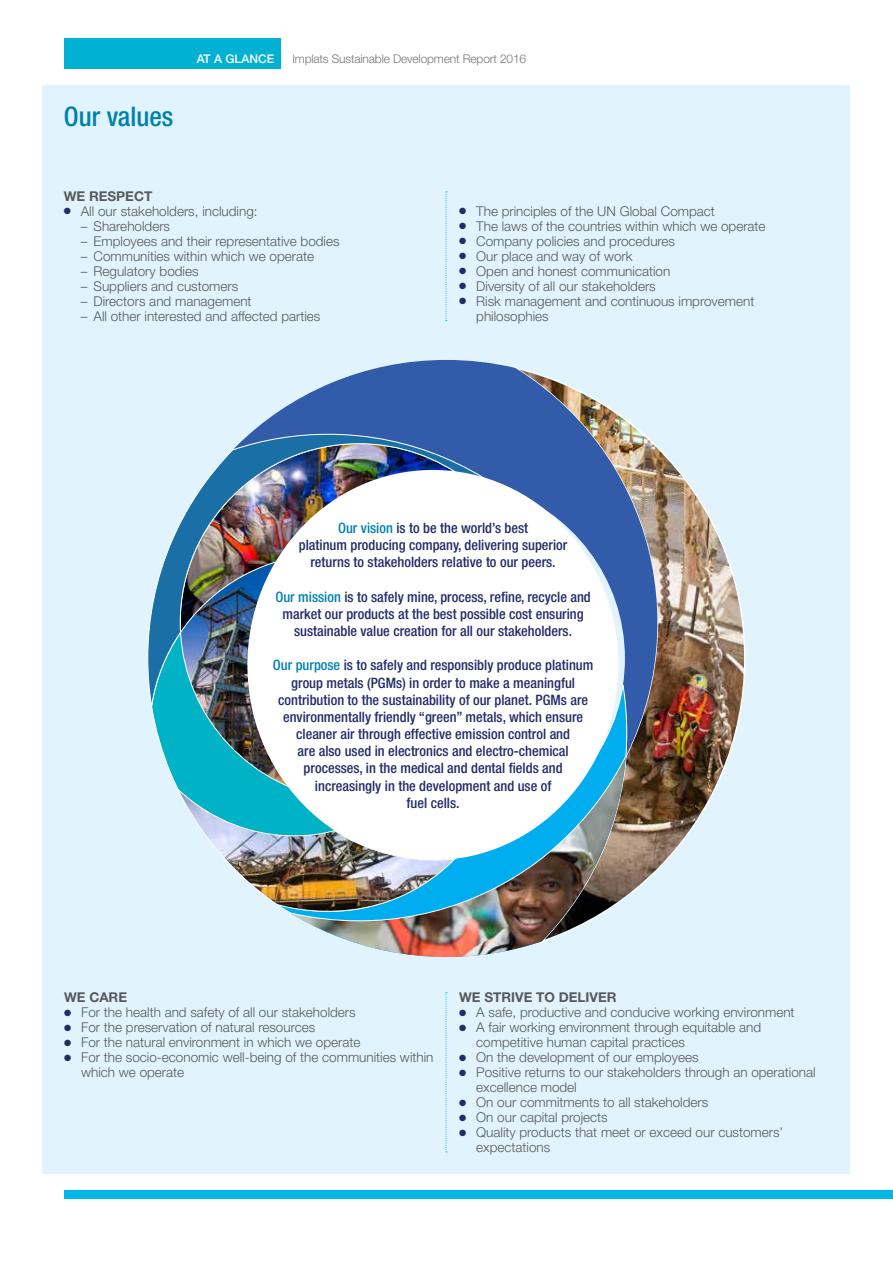
<style>
.page{position:relative;width:893px;height:1263px;background:#fff}
.page>*{position:absolute;margin:0;border:0;box-sizing:border-box;transform-origin:0 0}
.t1{font:500 condensed 27px "Helvetica Neue LT Std";color:#0082ae}
.t2{font:500 condensed 14.4px/17.2px "Helvetica Neue LT Std";color:#232c68;text-align:center}
.t3{font:300 13.5px/15px "Helvetica Neue LT Std";color:#58595b}
.t4{font:700 13.5px "Helvetica Neue LT Std";color:#58595b}
.t5{font:300 12px "Helvetica Neue LT Std";letter-spacing:-.015em;color:#77787b}
.t6{font:500 12px "Helvetica Neue LT Std";color:#fff}
.s1{color:#232c68}
.s2{color:#0082ae}
</style>
<div class="page">
<div style="left:64px;top:1191px;width:829px;height:8px;background:#00b8e8"></div>
<div style="left:43px;top:85px;width:807px;height:1089px;background:#e1f4fd"></div>
<img style="left:627px;top:446px;width:119px;height:451px">
<svg style="left:249px;top:360px;width:408px;height:396px;fill:#325ca9"></svg>
<svg style="left:152px;top:710px;width:25px;height:77px;fill:#00b2c5"></svg>
<img style="left:339px;top:921px;width:250px;height:36px">
<img style="left:147px;top:434px;width:355px;height:276px">
<img style="left:455px;top:684px;width:172px;height:237px">
<div style="left:247px;top:470px;width:371px;height:390px;background:#fff;border-radius:50%"></div>
<img style="left:177px;top:556px;width:278px;height:381px">
<svg style="left:445px;top:191px;width:2px;height:130px"></svg>
<svg style="left:445px;top:992px;width:2px;height:160px"></svg>
<div style="left:64px;top:38px;width:217px;height:30px;background:#00b1d4"></div>
<p class="t1" style="left:64px;top:100px;width:111px">Our values</p>
<p class="t6" style="left:197px;top:52px;width:79px">AT A GLANCE</p>
<p class="t5" style="left:292px;top:52px;width:235px">Implats Sustainable Development Report 2016</p>
<p class="t4" style="left:64px;top:188px;width:90px">WE RESPECT</p>
<p class="t3" style="left:64px;top:203px;width:195px"><span class="s1">●</span> All our stakeholders, including:</p>
<p class="t3" style="left:81px;top:218px;width:91px">– Shareholders</p>
<p class="t3" style="left:81px;top:233px;width:260px">– Employees and their representative bodies</p>
<p class="t3" style="left:81px;top:248px;width:235px">– Communities within which we operate</p>
<p class="t3" style="left:81px;top:263px;width:119px">– Regulatory bodies</p>
<p class="t3" style="left:81px;top:278px;width:159px">– Suppliers and customers</p>
<p class="t3" style="left:81px;top:293px;width:172px">– Directors and management</p>
<p class="t3" style="left:81px;top:308px;width:241px">– All other interested and affected parties</p>
<p class="t3" style="left:459px;top:203px;width:257px"><span class="s1">●</span> The principles of the UN Global Compact</p>
<p class="t3" style="left:459px;top:218px;width:308px"><span class="s1">●</span> The laws of the countries within which we operate</p>
<p class="t3" style="left:459px;top:233px;width:217px"><span class="s1">●</span> Company policies and procedures</p>
<p class="t3" style="left:459px;top:248px;width:175px"><span class="s1">●</span> Our place and way of work</p>
<p class="t3" style="left:459px;top:263px;width:213px"><span class="s1">●</span> Open and honest communication</p>
<p class="t3" style="left:459px;top:278px;width:198px"><span class="s1">●</span> Diversity of all our stakeholders</p>
<p class="t3" style="left:476px;top:293px;width:280px;text-indent:-17px"><span class="s1">●</span> Risk management and continuous improvement philosophies</p>
<p class="t2" style="left:299px;top:519px;width:270px"><span class="s2">Our vision</span> is to be the world’s best<br>platinum producing company, delivering superior returns to stakeholders relative to our peers.</p>
<p class="t2" style="left:275px;top:588px;width:317px"><span class="s2">Our mission</span> is to safely mine, process, refine, recycle and market our products at the best possible cost ensuring sustainable value creation for all our stakeholders.</p>
<p class="t2" style="left:273px;top:656px;width:322px"><span class="s2">Our purpose</span> is to safely and responsibly produce platinum group metals (PGMs) in order to make a meaningful contribution to the sustainability of our planet. PGMs are environmentally friendly “green” metals, which ensure cleaner air through effective emission control and<br>are also used in electronics and electro-chemical processes, in the medical and dental fields and increasingly in the development and use of<br>fuel cells.</p>
<p class="t4" style="left:64px;top:989px;width:64px">WE CARE</p>
<p class="t3" style="left:64px;top:1005px;width:293px"><span class="s1">●</span> For the health and safety of all our stakeholders</p>
<p class="t3" style="left:64px;top:1020px;width:253px"><span class="s1">●</span> For the preservation of natural resources</p>
<p class="t3" style="left:64px;top:1035px;width:298px"><span class="s1">●</span> For the natural environment in which we operate</p>
<p class="t3" style="left:81px;top:1050px;width:354px;text-indent:-17px"><span class="s1">●</span> For the socio-economic well-being of the communities within which we operate</p>
<p class="t4" style="left:459px;top:989px;width:159px">WE STRIVE TO DELIVER</p>
<p class="t3" style="left:459px;top:1005px;width:337px"><span class="s1">●</span> A safe, productive and conducive working environment</p>
<p class="t3" style="left:476px;top:1020px;width:286px;text-indent:-17px"><span class="s1">●</span> A fair working environment through equitable and competitive human capital practices</p>
<p class="t3" style="left:459px;top:1050px;width:241px"><span class="s1">●</span> On the development of our employees</p>
<p class="t3" style="left:476px;top:1065px;width:341px;text-indent:-17px"><span class="s1">●</span> Positive returns to our stakeholders through an operational excellence model</p>
<p class="t3" style="left:459px;top:1095px;width:251px"><span class="s1">●</span> On our commitments to all stakeholders</p>
<p class="t3" style="left:459px;top:1110px;width:150px"><span class="s1">●</span> On our capital projects</p>
<p class="t3" style="left:476px;top:1125px;width:309px;text-indent:-17px"><span class="s1">●</span> Quality products that meet or exceed our customers’ expectations</p>
</div>
